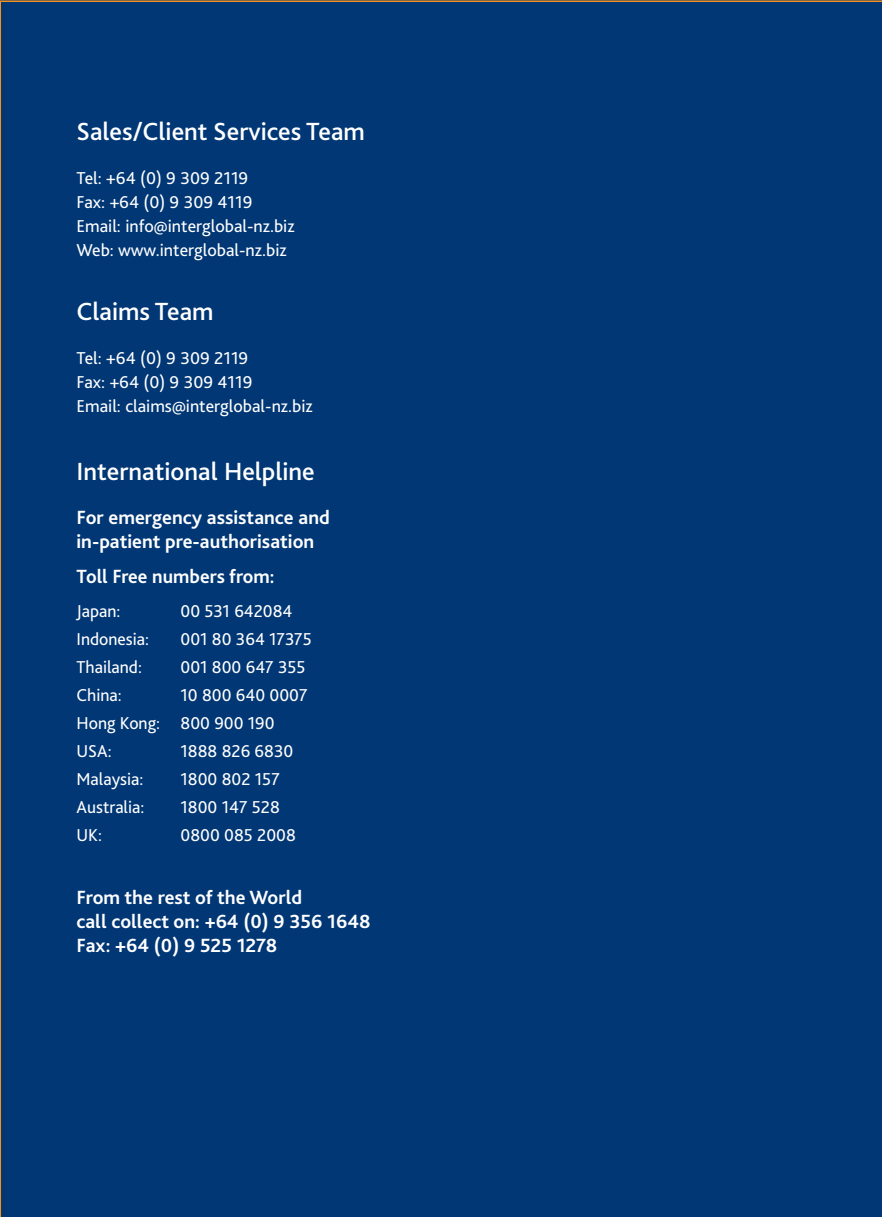
<style>
.page{position:relative;width:882px;height:1217px;background:#013775}
.page>*{position:absolute;margin:0;border:0;box-sizing:border-box;transform-origin:0 0}
.t1{font:500 26px "Bliss 2";color:#fff}
.t2{font:700 20px/24px "Bliss 2";color:#fff}
.t3{font:18px/24px "Bliss 2";color:#fff}
</style>
<div class="page">
<h1 class="t1" style="left:77px;top:121px;width:290px">Sales/Client Services Team</h1>
<p class="t3" style="left:77px;top:167px;width:219px">Tel: +64 (0) 9 309 2119<br>Fax: +64 (0) 9 309 4119<br>Email: info@interglobal-nz.biz<br>Web: www.interglobal-nz.biz</p>
<h1 class="t1" style="left:77px;top:301px;width:139px">Claims Team</h1>
<p class="t3" style="left:77px;top:347px;width:238px">Tel: +64 (0) 9 309 2119<br>Fax: +64 (0) 9 309 4119<br>Email: claims@interglobal-nz.biz</p>
<h1 class="t1" style="left:77px;top:461px;width:240px">International Helpline</h1>
<p class="t2" style="left:77px;top:507px;width:255px">For emergency assistance and in-patient pre-authorisation</p>
<p class="t2" style="left:77px;top:566px;width:199px">Toll Free numbers from:</p>
<p class="t3" style="left:77px;top:600px;width:45px">Japan:</p>
<p class="t3" style="left:181px;top:600px;width:113px">00 531 642084</p>
<p class="t3" style="left:77px;top:628px;width:74px">Indonesia:</p>
<p class="t3" style="left:181px;top:628px;width:133px">001 80 364 17375</p>
<p class="t3" style="left:77px;top:656px;width:67px">Thailand:</p>
<p class="t3" style="left:181px;top:656px;width:127px">001 800 647 355</p>
<p class="t3" style="left:77px;top:684px;width:47px">China:</p>
<p class="t3" style="left:77px;top:682px;width:233px;line-height:28px;text-indent:104px">10 800 640 0007<br>Hong Kong: 800 900 190<br>USA:</p>
<p class="t3" style="left:181px;top:740px;width:114px">1888 826 6830</p>
<p class="t3" style="left:77px;top:768px;width:68px">Malaysia:</p>
<p class="t3" style="left:181px;top:768px;width:101px">1800 802 157</p>
<p class="t3" style="left:77px;top:796px;width:69px">Australia:</p>
<p class="t3" style="left:181px;top:796px;width:101px">1800 147 528</p>
<p class="t3" style="left:77px;top:824px;width:27px">UK:</p>
<p class="t3" style="left:181px;top:824px;width:117px">0800 085 2008</p>
<p class="t2" style="left:77px;top:887px;width:296px">From the rest of the World<br>call collect on: +64 (0) 9 356 1648<br>Fax: +64 (0) 9 525 1278</p>
</div>
